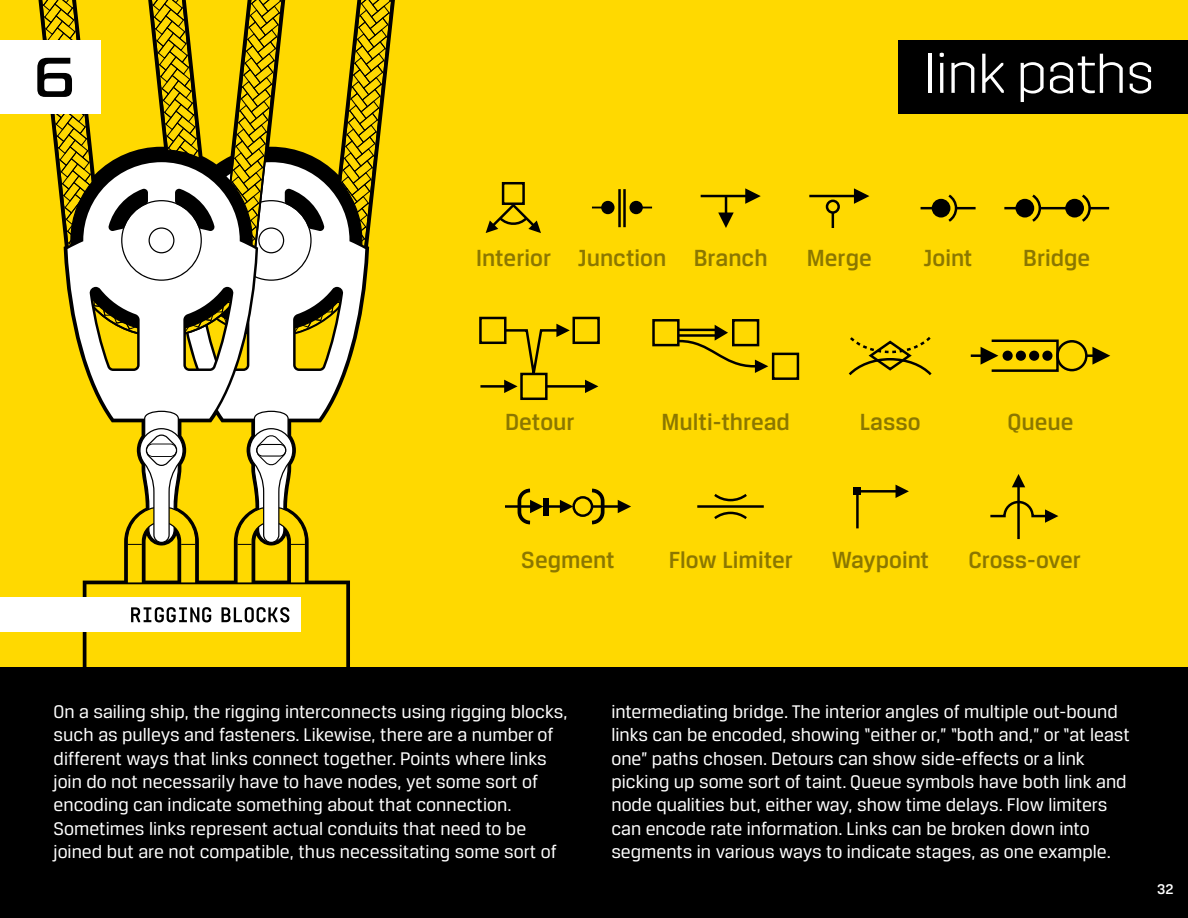
<style>
.page{position:relative;width:1188px;height:918px;background:#000}
.page>*{position:absolute;margin:0;border:0;box-sizing:border-box;transform-origin:0 0}
.t1{font:500 24.9px "Breuer Text";color:#8b7700}
.t2{font:19.5px/23.4px "Breuer Text";color:#fff}
.t3{font:500 15px "Breuer Text";color:#fff}
</style>
<div class="page">
<div style="left:0;top:0;width:1188px;height:667px;background:#ffd900"></div>
<svg style="left:258px;top:335px;width:100px;height:76px;fill:#fff"></svg>
<svg style="left:75px;top:335px;width:183px;height:76px;fill:#fff"></svg>
<div style="left:0;top:41px;width:101px;height:73px;background:#fff"></div>
<svg style="left:30px;top:0;width:365px;height:335px"></svg>
<div style="left:0;top:598px;width:301px;height:34px;background:#fff"></div>
<svg style="left:85px;top:411px;width:263px;height:256px"></svg>
<div style="left:898px;top:41px;width:290px;height:73px;background:#000"></div>
<hr style="left:929px;top:54px;width:3px;height:39px;background:#fff">
<svg style="left:940px;top:53px;width:4px;height:40px"></svg>
<svg style="left:951px;top:62px;width:23px;height:31px"></svg>
<svg style="left:982px;top:54px;width:22px;height:39px"></svg>
<svg style="left:1021px;top:62px;width:23px;height:40px"></svg>
<svg style="left:1050px;top:54px;width:73px;height:40px"></svg>
<svg style="left:1130px;top:62px;width:21px;height:32px"></svg>
<div style="left:502px;top:182px;width:23px;height:23px;border:2px solid #000"></div>
<svg style="left:486px;top:202px;width:55px;height:31px"></svg>
<hr style="left:618px;top:189px;width:3px;height:38px;background:#000">
<hr style="left:623px;top:189px;width:3px;height:38px;background:#000">
<div style="left:629px;top:201px;width:14px;height:13px;background:#000;border-radius:50%"></div>
<div style="left:601px;top:201px;width:14px;height:13px;background:#000;border-radius:50%"></div>
<hr style="left:701px;top:195px;width:52px;height:2px;background:#000">
<svg style="left:745px;top:188px;width:16px;height:16px"></svg>
<hr style="left:725px;top:196px;width:2px;height:24px;background:#000">
<svg style="left:718px;top:213px;width:16px;height:15px"></svg>
<hr style="left:809px;top:195px;width:53px;height:2px;background:#000">
<svg style="left:854px;top:188px;width:15px;height:16px"></svg>
<hr style="left:832px;top:202px;width:2px;height:26px;background:#000">
<svg style="left:827px;top:201px;width:12px;height:12px"></svg>
<div style="left:826px;top:200px;width:14px;height:14px;border:2px solid #000;border-radius:50%"></div>
<div style="left:932px;top:199px;width:18px;height:19px;background:#000;border-radius:50%"></div>
<svg style="left:946px;top:194px;width:13px;height:28px"></svg>
<svg style="left:921px;top:207px;width:11px;height:2px"></svg>
<hr style="left:956px;top:207px;width:20px;height:2px;background:#000">
<div style="left:1016px;top:199px;width:18px;height:19px;background:#000;border-radius:50%"></div>
<svg style="left:1030px;top:194px;width:12px;height:28px"></svg>
<svg style="left:1004px;top:207px;width:12px;height:2px"></svg>
<div style="left:1065px;top:199px;width:19px;height:19px;background:#000;border-radius:50%"></div>
<hr style="left:1040px;top:207px;width:32px;height:2px;background:#000">
<svg style="left:1079px;top:194px;width:30px;height:28px"></svg>
<div style="left:479px;top:317px;width:28px;height:27px;border:2px solid #000"></div>
<div style="left:573px;top:317px;width:27px;height:27px;border:2px solid #000"></div>
<div style="left:520px;top:373px;width:28px;height:27px;background:#ffd900;border:2px solid #000"></div>
<svg style="left:585px;top:380px;width:13px;height:13px"></svg>
<hr style="left:480px;top:385px;width:28px;height:3px;background:#000">
<hr style="left:546px;top:385px;width:43px;height:3px;background:#000">
<svg style="left:503px;top:324px;width:67px;height:69px"></svg>
<div style="left:652px;top:319px;width:28px;height:27px;border:2px solid #000"></div>
<div style="left:732px;top:319px;width:27px;height:27px;border:2px solid #000"></div>
<div style="left:772px;top:353px;width:27px;height:27px;border:2px solid #000"></div>
<svg style="left:676px;top:325px;width:92px;height:48px"></svg>
<svg style="left:848px;top:337px;width:84px;height:39px"></svg>
<svg style="left:618px;top:500px;width:13px;height:13px"></svg>
<svg style="left:560px;top:500px;width:12px;height:13px"></svg>
<hr style="left:505px;top:505px;width:29px;height:3px;background:#000">
<hr style="left:546px;top:505px;width:18px;height:3px;background:#000">
<hr style="left:582px;top:505px;width:45px;height:3px;background:#000">
<svg style="left:574px;top:497px;width:18px;height:19px"></svg>
<div style="left:572px;top:496px;width:21px;height:21px;border:2px solid #000;border-radius:50%"></div>
<div style="left:543px;top:498px;width:6px;height:17px;background:#000"></div>
<svg style="left:516px;top:488px;width:27px;height:37px"></svg>
<svg style="left:588px;top:488px;width:18px;height:37px"></svg>
<svg style="left:856px;top:485px;width:53px;height:44px"></svg>
<div style="left:853px;top:487px;width:8px;height:8px;background:#000"></div>
<hr style="left:1017px;top:481px;width:3px;height:58px;background:#000">
<svg style="left:1012px;top:474px;width:13px;height:13px"></svg>
<svg style="left:990px;top:500px;width:68px;height:23px"></svg>
<hr style="left:697px;top:505px;width:67px;height:3px;background:#000">
<svg style="left:714px;top:494px;width:33px;height:8px"></svg>
<svg style="left:714px;top:511px;width:33px;height:8px"></svg>
<div style="left:990px;top:340px;width:69px;height:32px;border:2px solid #000"></div>
<div style="left:1056px;top:340px;width:32px;height:31px;border:2px solid #000;border-radius:50%"></div>
<hr style="left:971px;top:354px;width:17px;height:3px;background:#000">
<svg style="left:981px;top:347px;width:17px;height:18px"></svg>
<svg style="left:1086px;top:347px;width:24px;height:18px"></svg>
<div style="left:1043px;top:352px;width:9px;height:8px;background:#000;border-radius:50%"></div>
<div style="left:1042px;top:351px;width:11px;height:10px;border:2px solid #000;border-radius:50%"></div>
<div style="left:1030px;top:352px;width:8px;height:8px;background:#000;border-radius:50%"></div>
<div style="left:1029px;top:351px;width:10px;height:10px;border:2px solid #000;border-radius:50%"></div>
<div style="left:1017px;top:352px;width:8px;height:8px;background:#000;border-radius:50%"></div>
<div style="left:1016px;top:351px;width:10px;height:10px;border:2px solid #000;border-radius:50%"></div>
<div style="left:1003px;top:352px;width:9px;height:8px;background:#000;border-radius:50%"></div>
<div style="left:1003px;top:351px;width:10px;height:10px;border:2px solid #000;border-radius:50%"></div>
<p class="t1" style="left:476px;top:247px;width:293px">Interior Junction Branch</p>
<p class="t1" style="left:807px;top:247px;width:66px">Merge</p>
<p class="t1" style="left:924px;top:247px;width:50px">Joint</p>
<p class="t1" style="left:1023px;top:247px;width:69px">Bridge</p>
<p class="t1" style="left:505px;top:411px;width:71px">Detour</p>
<p class="t1" style="left:661px;top:411px;width:130px">Multi-thread</p>
<p class="t1" style="left:860px;top:411px;width:62px">Lasso</p>
<p class="t1" style="left:1007px;top:411px;width:68px">Queue</p>
<p class="t1" style="left:521px;top:550px;width:95px">Segment</p>
<p class="t1" style="left:669px;top:550px;width:126px">Flow Limiter</p>
<p class="t1" style="left:832px;top:550px;width:99px">Waypoint</p>
<p class="t1" style="left:968px;top:550px;width:114px">Cross-over</p>
<p class="t2" style="left:54px;top:701px;width:516px">On a sailing ship, the rigging interconnects using rigging blocks, such as pulleys and fasteners. Likewise, there are a number of different ways that links connect together. Points where links join do not necessarily have to have nodes, yet some sort of encoding can indicate something about that connection.<br>Sometimes links represent actual conduits that need to be joined but are not compatible, thus necessitating some sort of</p>
<p class="t2" style="left:611px;top:701px;width:520px">intermediating bridge. The interior angles of multiple out-bound links can be encoded, showing “either or,” “both and,” or “at least one” paths chosen. Detours can show side-effects or a link picking up some sort of taint. Queue symbols have both link and node qualities but, either way, show time delays. Flow limiters can encode rate information. Links can be broken down into segments in various ways to indicate stages, as one example.</p>
<p class="t3" style="left:1157px;top:883px;width:18px">32</p>
</div>
